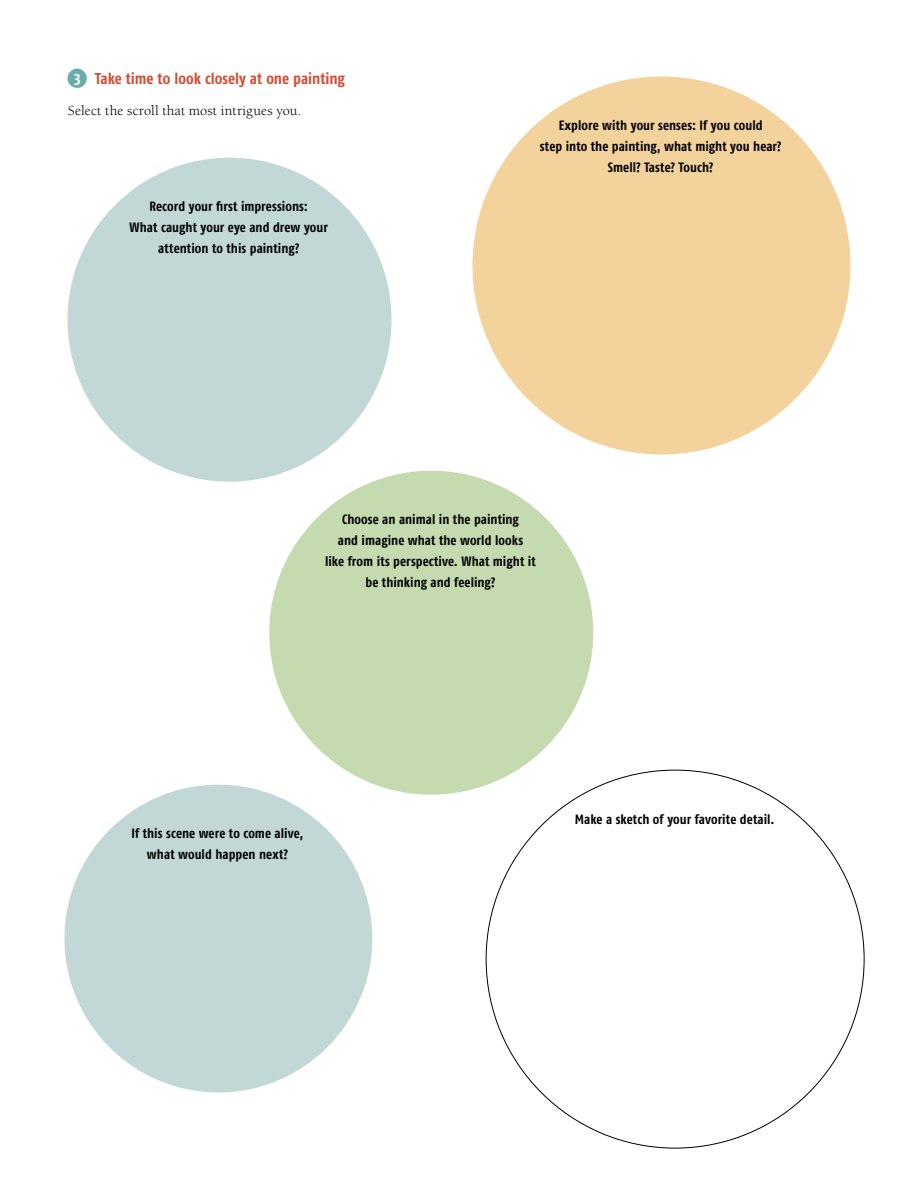
<style>
.page{position:relative;width:918px;height:1188px;background:#fff}
.page>*{position:absolute;margin:0;border:0;box-sizing:border-box;transform-origin:0 0}
.t1{font:700 15.75px "Fago Co";color:#d34d35}
.t2{font:14.25px "Berkeley Std";letter-spacing:.01em;color:#000}
.t3{font:700 13.5px/21px "Fago Co";letter-spacing:.005em;color:#000;text-align:center}
.s1{font-size:16.05px;color:#fff}
</style>
<div class="page">
<div style="left:67px;top:69px;width:20px;height:19px;background:#69aeaa;border-radius:50%"></div>
<div style="left:65px;top:785px;width:307px;height:307px;background:#c1d8d7;border-radius:50%"></div>
<div style="left:68px;top:158px;width:324px;height:324px;background:#c1d8d7;border-radius:50%"></div>
<div style="left:472px;top:76px;width:378px;height:378px;background:#f4d29c;border-radius:50%"></div>
<div style="left:269px;top:471px;width:324px;height:324px;background:#c6daaf;border-radius:50%"></div>
<p class="t1" style="left:74px;top:69px;width:272px"><span class="s1">3</span> Take time to look closely at one painting</p>
<p class="t2" style="left:68px;top:102px;width:235px">Select the scroll that most intrigues you.</p>
<p class="t3" style="left:130px;top:196px;width:200px">Record your first impressions:<br>What caught your eye and drew your attention to this painting?</p>
<p class="t3" style="left:540px;top:114px;width:243px">Explore with your senses: If you could<br>step into the painting, what might you hear?<br>Smell? Taste? Touch?</p>
<p class="t3" style="left:325px;top:509px;width:212px">Choose an animal in the painting<br>and imagine what the world looks<br>like from its perspective. What might it be thinking and feeling?</p>
<p class="t3" style="left:132px;top:823px;width:173px">If this scene were to come alive, what would happen next?</p>
<p class="t3" style="left:575px;top:808px;width:201px">Make a sketch of your favorite detail.</p>
</div>
